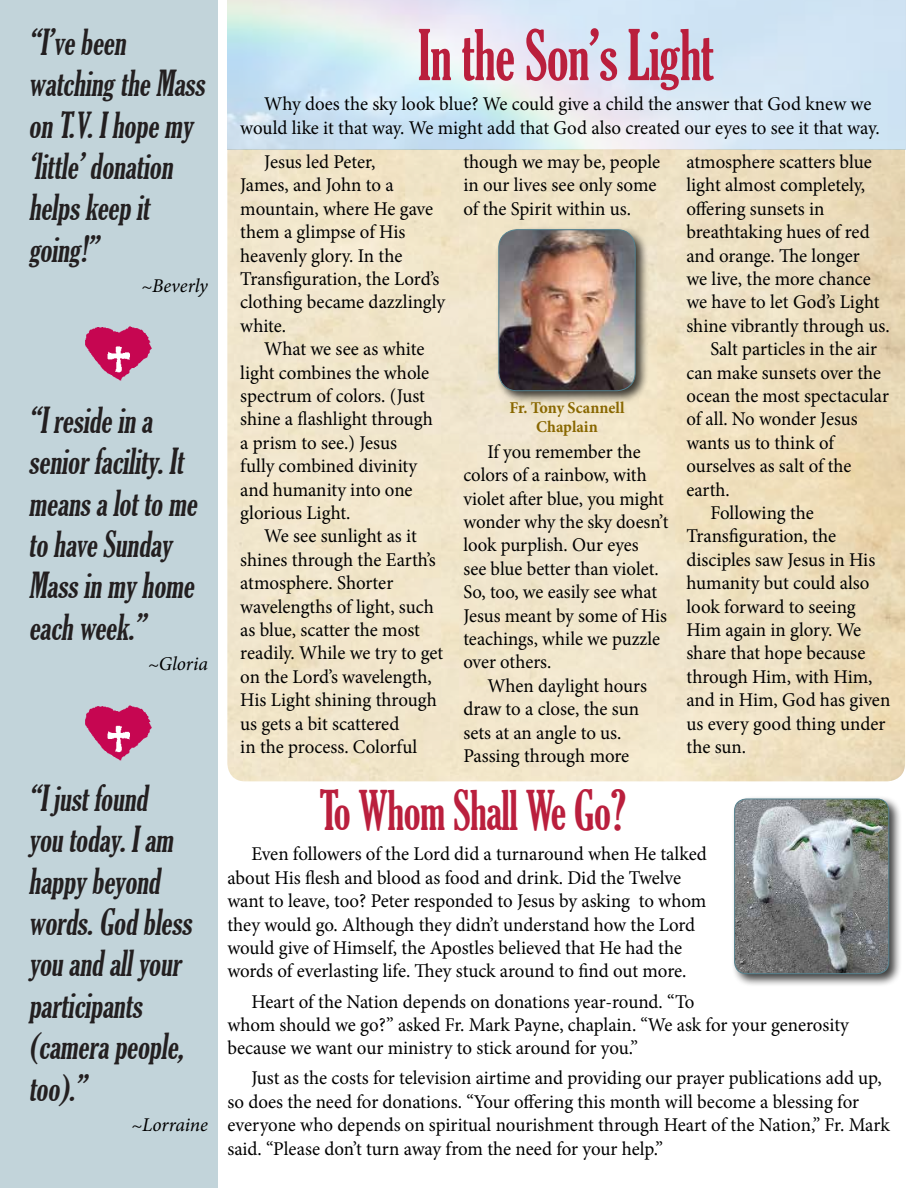
<style>
.page{position:relative;width:918px;height:1188px;background:#fff}
.page>*{position:absolute;margin:0;border:0;box-sizing:border-box;transform-origin:0 0}
.t1{font:extra-condensed 67.5px "Gloucester";letter-spacing:-.01em;color:#ba1f3d;scale:.94 1}
.t2{font:extra-condensed 52.5px "Gloucester";letter-spacing:-.01em;color:#ba1f3d;scale:.94 1}
.t3{font:extra-condensed 34.5px/41.4px "Gloucester";color:#231f20}
.t4{font:19.5px/23.4px "Minion Pro";letter-spacing:-.005em;color:#000}
.t5{font:19.5px/23.4px "Minion Pro";letter-spacing:-.005em;color:#000;scale:.96 1}
.t6{font:italic 19.5px "Minion Pro";letter-spacing:-.005em;color:#000}
.t7{font:700 16.5px/19.8px "Minion Pro";color:#896700;text-align:center}
</style>
<div class="page">
<div style="left:495px;top:226px;width:154px;height:178px;background:#000;opacity:.75"></div>
<img style="left:499px;top:230px;width:136px;height:161px">
<div style="left:498px;top:229px;width:138px;height:162px;border:1px solid #55828f;border-radius:18px"></div>
<div style="left:0;top:0;width:218px;height:1188px;background:#c2d4da"></div>
<img style="left:85px;top:326px;width:67px;height:55px">
<img style="left:85px;top:705px;width:67px;height:56px">
<div style="left:731px;top:795px;width:171px;height:192px;background:#000;opacity:.75"></div>
<img style="left:735px;top:799px;width:154px;height:175px">
<div style="left:734px;top:799px;width:155px;height:175px;border:1px solid #55828f;border-radius:12px"></div>
<h3 class="t3" style="left:29px;top:22px;width:183px">“I’ve been watching the Mass on T.V.Ihope my ‘little’donation helpskeep it going!”</h3>
<p class="t6" style="left:141px;top:272px;width:68px">~Beverly</p>
<h3 class="t3" style="left:29px;top:400px;width:175px">“Ireside in a seniorfacility.It meansa lotto me to have Sunday<br>Massin my home each week.”</h3>
<p class="t6" style="left:148px;top:650px;width:61px">~Gloria</p>
<h3 class="t3" style="left:29px;top:778px;width:170px">“Ijustfound you today.Iam happy beyond words.God bless you and allyour participants (camera people, too).”</h3>
<p class="t6" style="left:131px;top:1111px;width:78px">~Lorraine</p>
<h1 class="t1" style="left:418px;top:17px;width:316px">In the Son’s Light</h1>
<p class="t4" style="left:240px;top:92px;width:641px;text-indent:24px">Why does the sky look blue? We could give a child the answer that God knew we would like it that way. We might add that God also created our eyes to see it that way.</p>
<p class="t4" style="left:240px;top:150px;width:206px;text-indent:24px">Jesus led Peter,<br>James, and John to a mountain, where He gave them a glimpse of His heavenly glory. In the<br>Transfiguration, the Lord’s clothing became dazzlingly white.</p>
<p class="t4" style="left:240px;top:337px;width:194px;text-indent:24px">What we see as white light combines the whole spectrum of colors. (Just shine a flashlight through a prism to see.) Jesus fully combined divinity and humanity into one glorious Light.</p>
<p class="t4" style="left:240px;top:525px;width:205px;text-indent:24px">We see sunlight as it shines through the Earth’s atmosphere. Shorter wavelengths of light, such as blue, scatter the most readily. While we try to get on the Lord’s wavelength,<br>His Light shining through us gets a bit scattered<br>in the process. Colorful</p>
<p class="t4" style="left:463px;top:150px;width:198px">though we may be, people in our lives see only some of the Spirit within us.</p>
<p class="t7" style="left:509px;top:397px;width:117px">Fr. Tony Scannell<br>Chaplain</p>
<p class="t5" style="left:463px;top:440px;width:215px;text-indent:24px">If you remember the colors of a rainbow, with violet after blue, you might wonder why the sky doesn’t look purplish. Our eyes<br>see blue better than violet.<br>So, too, we easily see what<br>Jesus meant by some of His teachings, while we puzzle over others.</p>
<p class="t4" style="left:463px;top:674px;width:185px;text-indent:24px">When daylight hours draw to a close, the sun sets at an angle to us.<br>Passing through more</p>
<p class="t4" style="left:686px;top:150px;width:187px">atmosphere scatters blue</p>
<p class="t4" style="left:686px;top:174px;width:180px">light almost completely,</p>
<p class="t4" style="left:686px;top:197px;width:140px">offering sunsets in</p>
<p class="t4" style="left:686px;top:220px;width:185px">breathtaking hues of red</p>
<p class="t4" style="left:686px;top:244px;width:175px">and orange. The longer</p>
<p class="t4" style="left:686px;top:267px;width:186px">we live, the more chance</p>
<p class="t4" style="left:686px;top:291px;width:195px">we have to let God’s Light</p>
<p class="t4" style="left:686px;top:314px;width:205px">shine vibrantly through us.</p>
<p class="t5" style="left:710px;top:337px;width:175px">Salt particles in the air</p>
<p class="t5" style="left:686px;top:361px;width:204px">can make sunsets over the</p>
<p class="t5" style="left:686px;top:384px;width:212px">ocean the most spectacular</p>
<p class="t5" style="left:686px;top:408px;width:180px">of all. No wonder Jesus</p>
<p class="t5" style="left:686px;top:431px;width:155px">wants us to think of</p>
<p class="t5" style="left:686px;top:454px;width:173px">ourselves as salt of the</p>
<p class="t5" style="left:686px;top:478px;width:47px">earth.</p>
<p class="t4" style="left:710px;top:501px;width:105px">Following the</p>
<p class="t4" style="left:686px;top:525px;width:151px">Transfiguration, the</p>
<p class="t4" style="left:686px;top:548px;width:190px">disciples saw Jesus in His</p>
<p class="t4" style="left:686px;top:571px;width:185px">humanity but could also</p>
<p class="t4" style="left:686px;top:595px;width:171px">look forward to seeing</p>
<p class="t4" style="left:686px;top:618px;width:176px">Him again in glory. We</p>
<p class="t4" style="left:686px;top:642px;width:180px">share that hope because</p>
<p class="t4" style="left:686px;top:665px;width:188px">through Him, with Him,</p>
<p class="t4" style="left:686px;top:688px;width:205px">and in Him, God has given</p>
<p class="t4" style="left:686px;top:712px;width:200px">us every good thing under</p>
<p class="t4" style="left:686px;top:735px;width:61px">the sun.</p>
<h2 class="t2" style="left:320px;top:781px;width:328px">To Whom Shall We Go?</h2>
<p class="t4" style="left:227px;top:843px;width:481px;text-indent:24px">Even followers of the Lord did a turnaround when He talked about His flesh and blood as food and drink. Did the Twelve want to leave, too? Peter responded to Jesus by asking to whom they would go. Although they didn’t understand how the Lord would give of Himself, the Apostles believed that He had the words of everlasting life. They stuck around to find out more.</p>
<p class="t4" style="left:227px;top:990px;width:623px;text-indent:24px">Heart of the Nation depends on donations year-round. “To<br>whom should we go?” asked Fr. Mark Payne, chaplain. “We ask for your generosity because we want our ministry to stick around for you.”</p>
<p class="t4" style="left:227px;top:1067px;width:664px;text-indent:24px">Just as the costs for television airtime and providing our prayer publications add up, so does the need for donations. “Your offering this month will become a blessing for everyone who depends on spiritual nourishment through Heart of the Nation,” Fr. Mark said. “Please don’t turn away from the need for your help.”</p>
</div>
